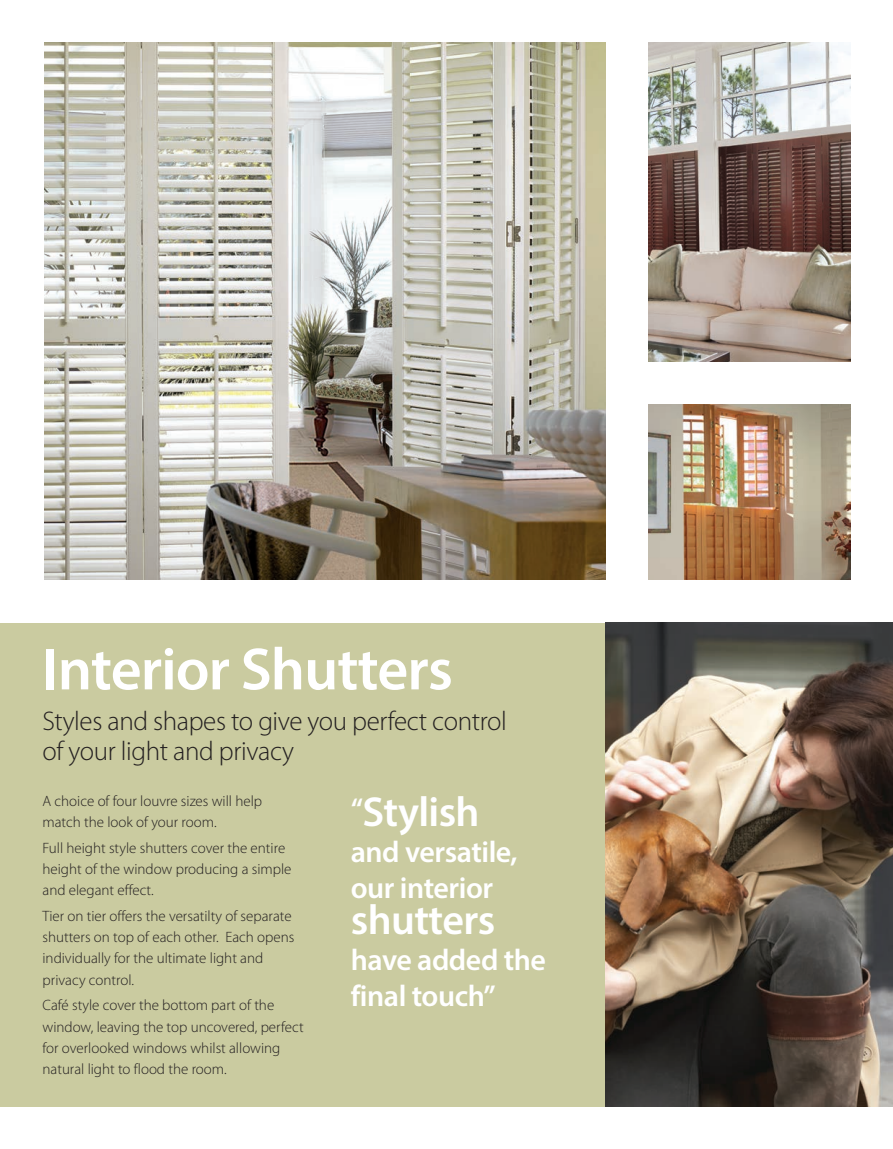
<style>
.page{position:relative;width:893px;height:1149px;background:#fff}
.page>*{position:absolute;margin:0;border:0;box-sizing:border-box;transform-origin:0 0}
.t1{font:600 60px "Myriad Pro";letter-spacing:-.015em;color:#fff}
.t2{font:600 42px "Myriad Pro";letter-spacing:-.015em;color:#fff}
.t3{font:600 30px/36px "Myriad Pro";letter-spacing:-.015em;color:#fff}
.t4{font:300 27px/30px "Myriad Pro";letter-spacing:-.015em;color:#231f20}
.t5{font:300 15px/21.3px "Myriad Pro";color:#231f20}
</style>
<div class="page">
<img style="left:45px;top:43px;width:561px;height:536px">
<img style="left:648px;top:43px;width:202px;height:318px">
<div style="left:0;top:622px;width:606px;height:484px;background:#cacba0"></div>
<img style="left:606px;top:622px;width:287px;height:484px">
<img style="left:648px;top:404px;width:202px;height:175px">
<h1 class="t1" style="left:43px;top:646px;width:412px">Interior Shutters</h1>
<h3 class="t4" style="left:42px;top:707px;width:466px">Styles and shapes to give you perfect control of your light and privacy</h3>
<p class="t5" style="left:43px;top:791px;width:221px">A choice of four louvre sizes will help match the look of your room.</p>
<p class="t5" style="left:43px;top:838px;width:250px">Full height style shutters cover the entire height of the window producing a simple and elegant effect.</p>
<p class="t5" style="left:43px;top:906px;width:253px">Tier on tier offers the versatilty of separate shutters on top of each other. Each opens individually for the ultimate light and privacy control.</p>
<p class="t5" style="left:43px;top:995px;width:263px">Café style cover the bottom part of the window, leaving the top uncovered, perfect for overlooked windows whilst allowing natural light to flood the room.</p>
<h2 class="t2" style="left:351px;top:796px;width:130px"><sup>“</sup>Stylish</h2>
<h3 class="t3" style="left:351px;top:836px;width:168px">and versatile, our interior</h3>
<h2 class="t2" style="left:351px;top:904px;width:146px">shutters</h2>
<h3 class="t3" style="left:351px;top:944px;width:197px">have added the final touch”</h3>
</div>
